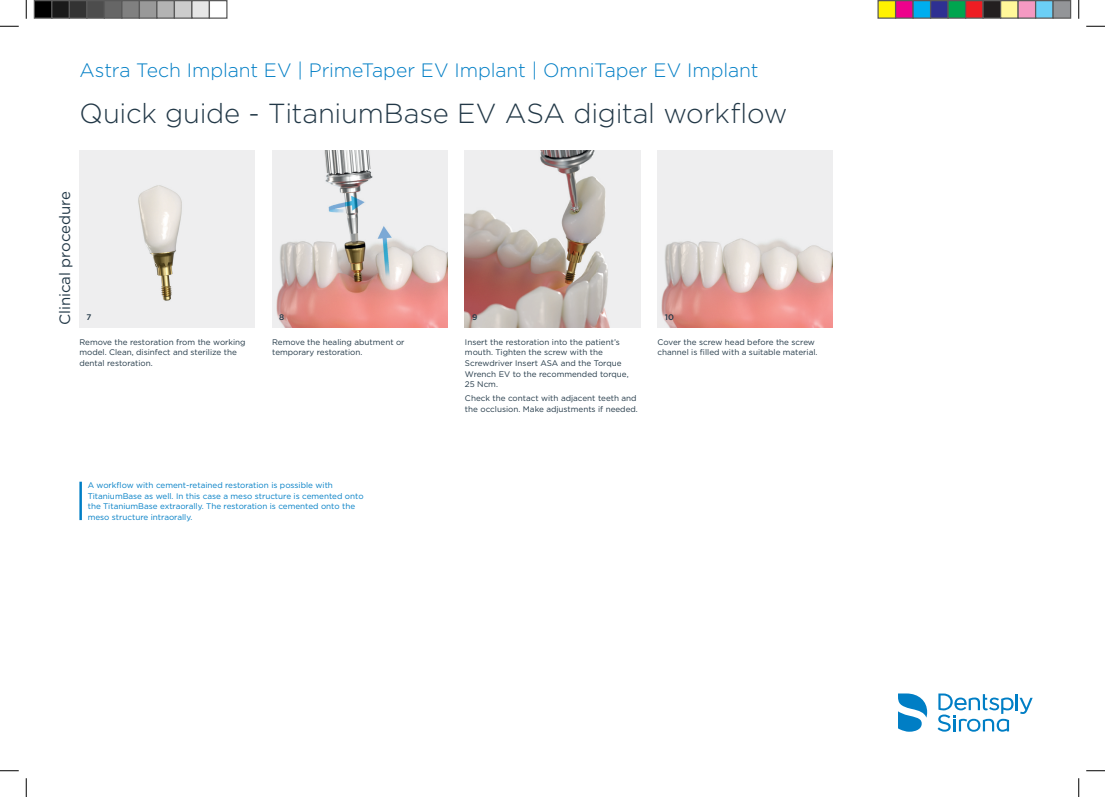
<style>
.page{position:relative;width:1105px;height:797px;background:#fff}
.page>*{position:absolute;margin:0;border:0;box-sizing:border-box;transform-origin:0 0}
.t1{font:300 27.5px "Gotham";letter-spacing:-.01em;color:#223847}
.t2{font:300 19.38px "Gotham";letter-spacing:-.005em;color:#007ec5}
.t3{font:15px "Gotham";color:#223847}
.t4{font:8.12px/10.6px "Gotham";color:#223847}
.t5{font:8.12px/10.6px "Gotham";color:#007ec5}
.t6{font:500 8.12px "Gotham";color:#223847}
</style>
<div class="page">
<hr style="left:1015px;top:694px;width:3px;height:16px;background:#007ec5">
<svg style="left:1019px;top:697px;width:14px;height:17px"></svg>
<svg style="left:937px;top:693px;width:76px;height:38px"></svg>
<svg style="left:898px;top:693px;width:29px;height:38px"></svg>
<img style="left:272px;top:150px;width:175px;height:177px">
<img style="left:465px;top:150px;width:175px;height:177px">
<img style="left:657px;top:150px;width:176px;height:177px">
<img style="left:79px;top:150px;width:175px;height:177px">
<hr style="left:79px;top:481px;width:3px;height:39px;background:#007ec5">
<svg style="left:0;top:25px;width:19px;height:2px"></svg>
<svg style="left:1086px;top:25px;width:19px;height:2px"></svg>
<svg style="left:0;top:770px;width:19px;height:1px"></svg>
<svg style="left:1086px;top:770px;width:19px;height:1px"></svg>
<svg style="left:25px;top:0;width:2px;height:19px"></svg>
<svg style="left:25px;top:778px;width:2px;height:19px"></svg>
<svg style="left:1078px;top:0;width:1px;height:19px"></svg>
<svg style="left:1078px;top:778px;width:1px;height:19px"></svg>
<div style="left:34px;top:1px;width:18px;height:17px;background:#000"></div>
<div style="left:34px;top:0;width:18px;height:19px;border:1px solid #595959"></div>
<div style="left:52px;top:1px;width:17px;height:17px;background:#1a1a1a"></div>
<div style="left:51px;top:0;width:19px;height:19px;border:1px solid #595959"></div>
<div style="left:69px;top:1px;width:18px;height:17px;background:#333"></div>
<div style="left:69px;top:0;width:19px;height:19px;border:1px solid #595959"></div>
<div style="left:87px;top:1px;width:17px;height:17px;background:#4d4d4d"></div>
<div style="left:86px;top:0;width:19px;height:19px;border:1px solid #595959"></div>
<div style="left:104px;top:1px;width:18px;height:17px;background:#666"></div>
<div style="left:104px;top:0;width:18px;height:19px;border:1px solid #595959"></div>
<div style="left:122px;top:1px;width:17px;height:17px;background:#808080"></div>
<div style="left:121px;top:0;width:19px;height:19px;border:1px solid #595959"></div>
<div style="left:139px;top:1px;width:18px;height:17px;background:#999"></div>
<div style="left:139px;top:0;width:19px;height:19px;border:1px solid #595959"></div>
<div style="left:157px;top:1px;width:17px;height:17px;background:#b3b3b3"></div>
<div style="left:156px;top:0;width:19px;height:19px;border:1px solid #595959"></div>
<div style="left:174px;top:1px;width:18px;height:17px;background:#ccc"></div>
<div style="left:174px;top:0;width:18px;height:19px;border:1px solid #595959"></div>
<div style="left:192px;top:1px;width:17px;height:17px;background:#e6e6e6"></div>
<div style="left:191px;top:0;width:19px;height:19px;border:1px solid #595959"></div>
<div style="left:209px;top:0;width:19px;height:19px;border:1px solid #595959"></div>
<div style="left:878px;top:1px;width:17px;height:17px;background:#fff101"></div>
<div style="left:877px;top:0;width:19px;height:19px;border:1px solid #595959"></div>
<div style="left:895px;top:1px;width:18px;height:17px;background:#ed028c"></div>
<div style="left:895px;top:0;width:19px;height:19px;border:1px solid #595959"></div>
<div style="left:913px;top:1px;width:17px;height:17px;background:#00aeef"></div>
<div style="left:912px;top:0;width:19px;height:19px;border:1px solid #595959"></div>
<div style="left:930px;top:1px;width:18px;height:17px;background:#2e3092"></div>
<div style="left:930px;top:0;width:19px;height:19px;border:1px solid #595959"></div>
<div style="left:948px;top:1px;width:17px;height:17px;background:#00a54f"></div>
<div style="left:947px;top:0;width:19px;height:19px;border:1px solid #595959"></div>
<div style="left:965px;top:1px;width:18px;height:17px;background:#ee1d23"></div>
<div style="left:965px;top:0;width:19px;height:19px;border:1px solid #595959"></div>
<div style="left:983px;top:1px;width:17px;height:17px;background:#231f20"></div>
<div style="left:982px;top:0;width:19px;height:19px;border:1px solid #595959"></div>
<div style="left:1000px;top:1px;width:18px;height:17px;background:#fff79a"></div>
<div style="left:1000px;top:0;width:19px;height:19px;border:1px solid #595959"></div>
<div style="left:1018px;top:1px;width:17px;height:17px;background:#f499c2"></div>
<div style="left:1017px;top:0;width:19px;height:19px;border:1px solid #595959"></div>
<div style="left:1035px;top:1px;width:18px;height:17px;background:#6bcff6"></div>
<div style="left:1035px;top:0;width:19px;height:19px;border:1px solid #595959"></div>
<div style="left:1053px;top:1px;width:17px;height:17px;background:#939598"></div>
<div style="left:1052px;top:0;width:19px;height:19px;border:1px solid #595959"></div>
<h2 class="t2" style="left:79px;top:58px;width:681px">Astra Tech Implant EV | PrimeTaper EV Implant | OmniTaper EV Implant</h2>
<h1 class="t1" style="left:79px;top:96px;width:710px">Quick guide - TitaniumBase EV ASA digital workflow</h1>
<h3 class="t3" style="left:55px;top:325px;width:136px;rotate:-90deg">Clinical procedure</h3>
<p class="t6" style="left:86px;top:312px;width:6px">7</p>
<p class="t6" style="left:279px;top:312px;width:7px">8</p>
<p class="t6" style="left:472px;top:312px;width:7px">9</p>
<p class="t6" style="left:665px;top:312px;width:11px">10</p>
<p class="t4" style="left:79px;top:336px;width:168px">Remove the restoration from the working model. Clean, disinfect and sterilize the dental restoration.</p>
<p class="t4" style="left:272px;top:336px;width:134px">Remove the healing abutment or temporary restoration.</p>
<p class="t4" style="left:465px;top:336px;width:165px">Insert the restoration into the patient’s mouth. Tighten the screw with the<br>Screwdriver Insert ASA and the Torque<br>Wrench EV to the recommended torque,<br>25 Ncm.</p>
<p class="t4" style="left:465px;top:393px;width:174px">Check the contact with adjacent teeth and the occlusion. Make adjustments if needed.</p>
<p class="t4" style="left:657px;top:336px;width:161px">Cover the screw head before the screw channel is filled with a suitable material.</p>
<p class="t5" style="left:88px;top:480px;width:277px">A workflow with cement-retained restoration is possible with TitaniumBase as well. In this case a meso structure is cemented onto the TitaniumBase extraorally. The restoration is cemented onto the meso structure intraorally.</p>
</div>
